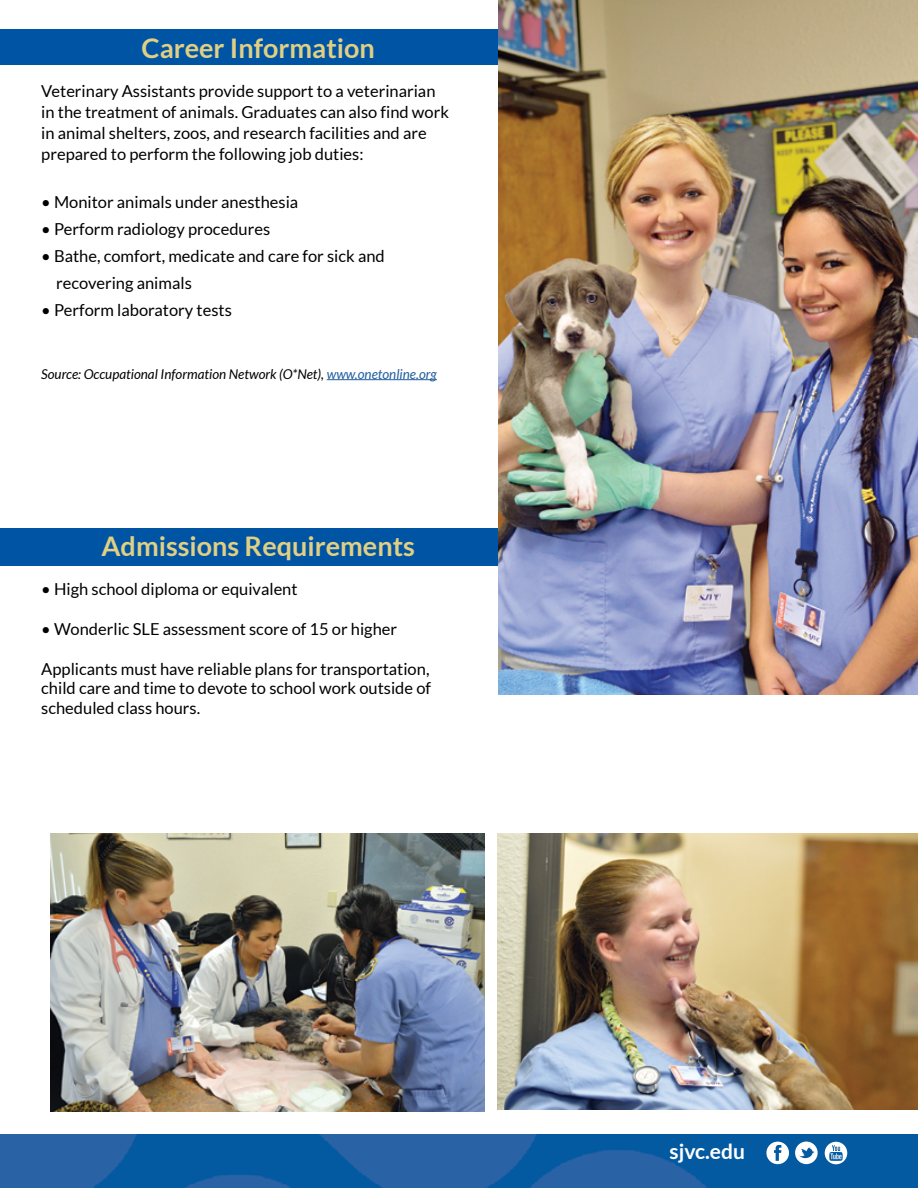
<style>
.page{position:relative;width:918px;height:1188px;background:#fff}
.page>*{position:absolute;margin:0;border:0;box-sizing:border-box;transform-origin:0 0}
.t1{font:700 27px "Lato";color:#e1cf83}
.t2{font:700 21px "Lato";color:#fff}
.t3{font:16.5px/21px "Lato";color:#000}
.t4{font:italic 13.5px "Lato";color:#000}
.s1{color:#215e9e}
</style>
<div class="page">
<div style="left:0;top:29px;width:779px;height:36px;background:#0054a4"></div>
<div style="left:0;top:529px;width:509px;height:37px;background:#0054a4"></div>
<img style="left:0;top:1134px;width:918px;height:54px">
<img style="left:499px;top:0;width:419px;height:694px">
<img style="left:497px;top:833px;width:421px;height:276px">
<img style="left:50px;top:833px;width:434px;height:279px">
<svg style="left:795px;top:1142px;width:23px;height:22px"></svg>
<svg style="left:766px;top:1142px;width:23px;height:22px"></svg>
<svg style="left:825px;top:1142px;width:22px;height:22px"></svg>
<hr style="left:327px;top:379px;width:110px;height:1px;background:#215e9e">
<p class="t1" style="left:142px;top:32px;width:235px">Career Information</p>
<p class="t3" style="left:41px;top:80px;width:409px">Veterinary Assistants provide support to a veterinarian in the treatment of animals. Graduates can also find work in animal shelters, zoos, and research facilities and are prepared to perform the following job duties:</p>
<p class="t3" style="left:41px;top:191px;width:259px">• Monitor animals under anesthesia</p>
<p class="t3" style="left:41px;top:218px;width:230px">• Perform radiology procedures</p>
<p class="t3" style="left:41px;top:245px;width:345px">• Bathe, comfort, medicate and care for sick and</p>
<p class="t3" style="left:56px;top:272px;width:137px">recovering animals</p>
<p class="t3" style="left:41px;top:299px;width:192px">• Perform laboratory tests</p>
<p class="t4" style="left:41px;top:366px;width:397px">Source: Occupational Information Network (O*Net), <span class="s1">www.onetonline.org</span></p>
<p class="t1" style="left:101px;top:530px;width:315px">Admissions Requirements</p>
<p class="t3" style="left:41px;top:579px;width:258px">• High school diploma or equivalent</p>
<p class="t3" style="left:41px;top:618px;width:357px">• Wonderlic SLE assessment score of 15 or higher</p>
<p class="t3" style="left:41px;top:658px;width:390px">Applicants must have reliable plans for transportation,</p>
<p class="t3" style="left:41px;top:678px;width:391px;line-height:19.8px">child care and time to devote to school work outside of scheduled class hours.</p>
<p class="t2" style="left:670px;top:1140px;width:77px">sjvc.edu</p>
</div>
